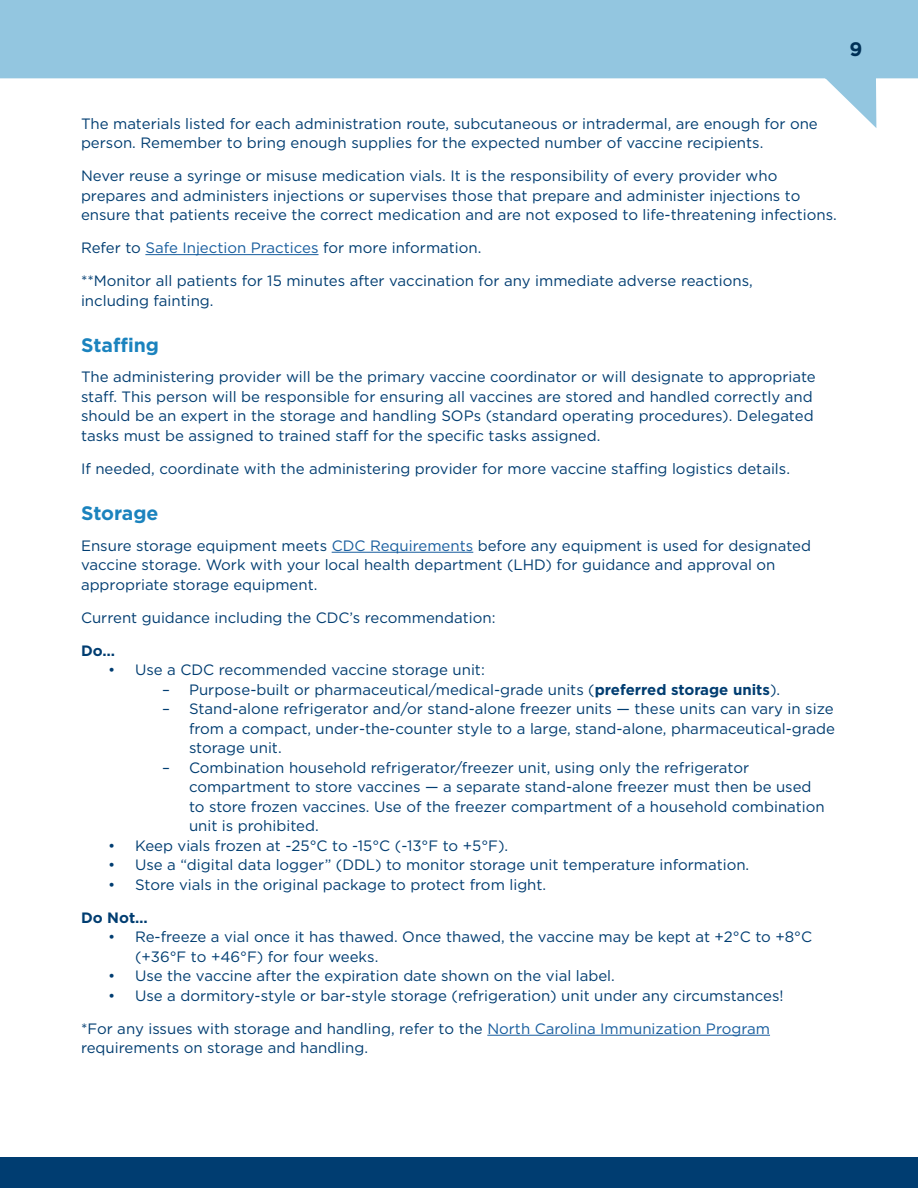
<style>
.page{position:relative;width:918px;height:1188px;background:#fff}
.page>*{position:absolute;margin:0;border:0;box-sizing:border-box;transform-origin:0 0}
.t1{font:700 19.5px "Gotham";color:#1b83be}
.t2{font:700 19.5px "Gotham";color:#003056}
.t3{font:15px/19.5px "Gotham";color:#003d71}
.t4{font:700 15px "Gotham";color:#003d71}
.s1{color:#175d9e}
.s2{font-weight:700}
</style>
<div class="page">
<hr style="left:145px;top:254px;width:174px;height:1px;background:#175d9e">
<hr style="left:332px;top:552px;width:141px;height:1px;background:#175d9e">
<hr style="left:487px;top:1035px;width:283px;height:1px;background:#175d9e">
<svg style="left:0;top:0;width:918px;height:128px"></svg>
<div style="left:0;top:1158px;width:918px;height:30px;background:#003d71"></div>
<p class="t2" style="left:850px;top:36px;width:14px">9</p>
<p class="t3" style="left:81px;top:113px;width:738px">The materials listed for each administration route, subcutaneous or intradermal, are enough for one person. Remember to bring enough supplies for the expected number of vaccine recipients.</p>
<p class="t3" style="left:81px;top:166px;width:757px">Never reuse a syringe or misuse medication vials. It is the responsibility of every provider who prepares and administers injections or supervises those that prepare and administer injections to ensure that patients receive the correct medication and are not exposed to life-threatening infections.</p>
<p class="t3" style="left:81px;top:238px;width:402px">Refer to <span class="s1">Safe Injection Practices</span> for more information.</p>
<p class="t3" style="left:81px;top:271px;width:673px">**Monitor all patients for 15 minutes after vaccination for any immediate adverse reactions, including fainting.</p>
<h3 class="t1" style="left:81px;top:332px;width:80px">Staffing</h3>
<p class="t3" style="left:81px;top:367px;width:736px">The administering provider will be the primary vaccine coordinator or will designate to appropriate staff. This person will be responsible for ensuring all vaccines are stored and handled correctly and should be an expert in the storage and handling SOPs (standard operating procedures). Delegated tasks must be assigned to trained staff for the specific tasks assigned.</p>
<p class="t3" style="left:81px;top:459px;width:711px">If needed, coordinate with the administering provider for more vaccine staffing logistics details.</p>
<h3 class="t1" style="left:81px;top:501px;width:79px">Storage</h3>
<p class="t3" style="left:81px;top:535px;width:732px">Ensure storage equipment meets <span class="s1">CDC Requirements</span> before any equipment is used for designated vaccine storage. Work with your local health department (LHD) for guidance and approval on appropriate storage equipment.</p>
<p class="t3" style="left:81px;top:607px;width:416px">Current guidance including the CDC’s recommendation:</p>
<p class="t4" style="left:81px;top:640px;width:35px">Do…</p>
<p class="t3" style="left:108px;top:660px;width:378px">• Use a CDC recommended vaccine storage unit:</p>
<p class="t3" style="left:162px;top:679px;width:620px">– Purpose-built or pharmaceutical/medical-grade units (<span class="s2">preferred storage units</span>).</p>
<p class="t3" style="left:189px;top:699px;width:647px;text-align:justify;text-indent:-27px">– Stand-alone refrigerator and/or stand-alone freezer units — these units can vary in size from a compact, under-the-counter style to a large, stand-alone, pharmaceutical-grade storage unit.</p>
<p class="t3" style="left:189px;top:757px;width:637px;text-indent:-27px">– Combination household refrigerator/freezer unit, using only the refrigerator compartment to store vaccines — a separate stand-alone freezer must then be used to store frozen vaccines. Use of the freezer compartment of a household combination unit is prohibited.</p>
<p class="t3" style="left:108px;top:835px;width:402px">• Keep vials frozen at -25°C to -15°C (-13°F to +5°F).</p>
<p class="t3" style="left:108px;top:855px;width:643px">• Use a “digital data logger” (DDL) to monitor storage unit temperature information.</p>
<p class="t3" style="left:108px;top:874px;width:440px">• Store vials in the original package to protect from light.</p>
<p class="t4" style="left:81px;top:907px;width:68px">Do Not…</p>
<p class="t3" style="left:135px;top:927px;width:679px;text-indent:-27px">• Re-freeze a vial once it has thawed. Once thawed, the vaccine may be kept at +2°C to +8°C (+36°F to +46°F) for four weeks.</p>
<p class="t3" style="left:108px;top:966px;width:508px">• Use the vaccine after the expiration date shown on the vial label.</p>
<p class="t3" style="left:108px;top:985px;width:677px">• Use a dormitory-style or bar-style storage (refrigeration) unit under any circumstances!</p>
<p class="t3" style="left:81px;top:1018px;width:691px">*For any issues with storage and handling, refer to the <span class="s1">North Carolina Immunization Program </span>requirements on storage and handling.</p>
</div>
